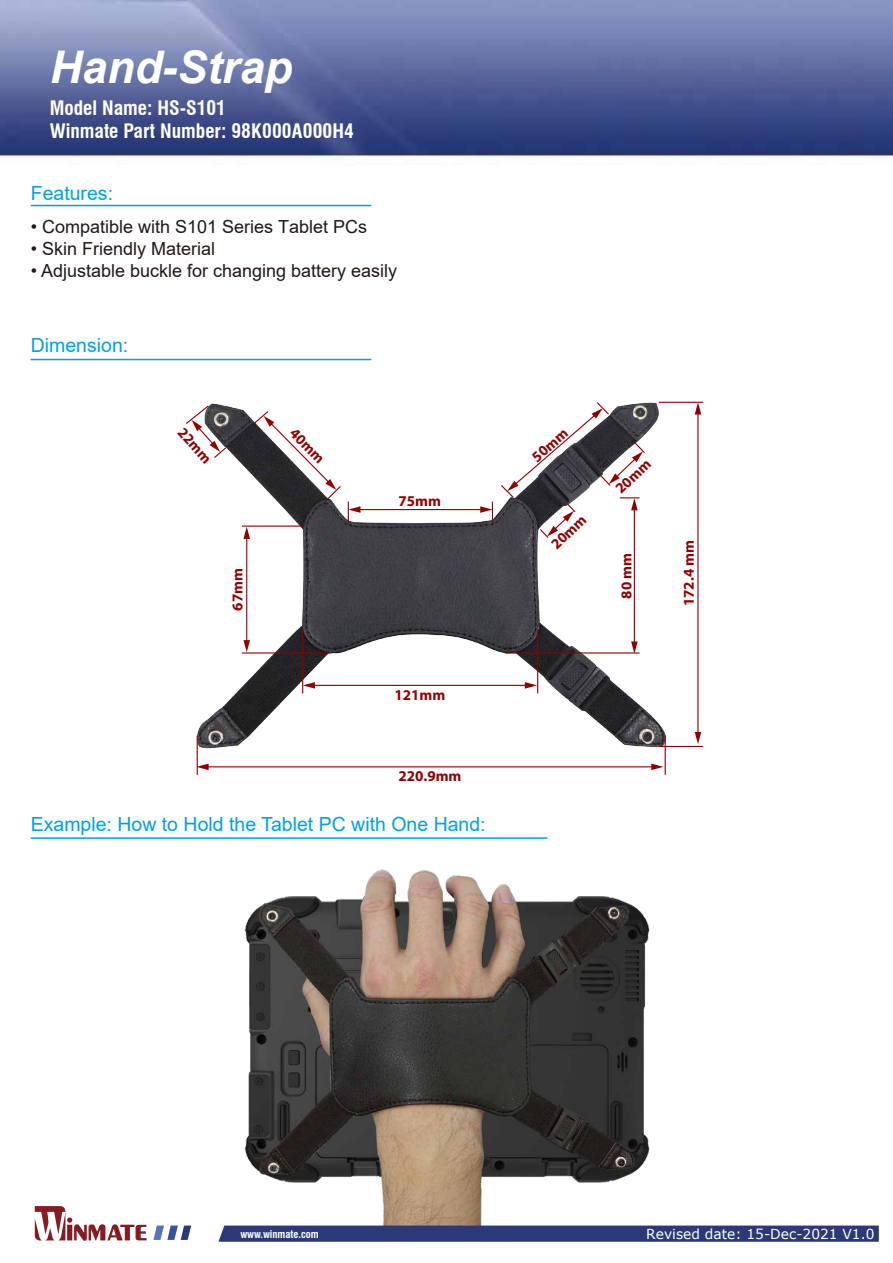
<style>
.page{position:relative;width:893px;height:1263px;background:#fff}
.page>*{position:absolute;margin:0;border:0;box-sizing:border-box;transform-origin:0 0}
.t1{font:italic 700 45px "Arial";color:#fff}
.t2{font:19.5px "Arial";color:#00a0e9}
.t3{font:700 condensed 19.5px/23.4px "Swiss 721 BT";color:#fff}
.t4{font:18px "Arial";color:#221815}
.t5{font:700 15px "Myriad Pro";color:#910000}
.t6{font:13.8px "Verdana";color:#fff}
.t7{font:700 condensed 10.5px "Swiss 721 BT";color:#fff}
</style>
<div class="page">
<img style="left:196px;top:401px;width:488px;height:362px">
<img style="left:0;top:0;width:893px;height:160px">
<hr style="left:31px;top:205px;width:340px;height:1px;background:#00a0e9">
<hr style="left:31px;top:837px;width:517px;height:2px;background:#00a0e9">
<hr style="left:31px;top:359px;width:340px;height:1px;background:#00a0e9">
<img style="left:236px;top:837px;width:414px;height:388px">
<svg style="left:218px;top:1225px;width:661px;height:17px;background:#35427f"></svg>
<svg style="left:153px;top:1225px;width:38px;height:15px"></svg>
<svg style="left:35px;top:1206px;width:112px;height:35px"></svg>
<hr style="left:659px;top:402px;width:44px;height:1px;background:#910000">
<hr style="left:659px;top:746px;width:44px;height:1px;background:#910000">
<hr style="left:697px;top:412px;width:1px;height:322px;background:#910000">
<svg style="left:695px;top:402px;width:6px;height:12px"></svg>
<svg style="left:695px;top:732px;width:6px;height:12px"></svg>
<hr style="left:506px;top:652px;width:133px;height:1px;background:#910000">
<hr style="left:634px;top:508px;width:1px;height:136px;background:#910000">
<svg style="left:631px;top:641px;width:7px;height:13px"></svg>
<hr style="left:242px;top:525px;width:63px;height:2px;background:#910000">
<hr style="left:242px;top:652px;width:89px;height:1px;background:#910000">
<hr style="left:246px;top:537px;width:1px;height:105px;background:#910000">
<svg style="left:243px;top:527px;width:7px;height:12px"></svg>
<svg style="left:243px;top:640px;width:7px;height:12px"></svg>
<hr style="left:313px;top:685px;width:214px;height:1px;background:#910000">
<svg style="left:525px;top:682px;width:12px;height:7px"></svg>
<svg style="left:303px;top:682px;width:12px;height:7px"></svg>
<hr style="left:302px;top:631px;width:1px;height:62px;background:#910000">
<hr style="left:537px;top:631px;width:1px;height:62px;background:#910000">
<hr style="left:206px;top:766px;width:447px;height:1px;background:#910000">
<svg style="left:651px;top:763px;width:12px;height:7px"></svg>
<svg style="left:196px;top:763px;width:13px;height:7px"></svg>
<hr style="left:197px;top:736px;width:1px;height:38px;background:#910000">
<hr style="left:665px;top:736px;width:1px;height:38px;background:#910000">
<svg style="left:253px;top:410px;width:89px;height:91px"></svg>
<svg style="left:500px;top:401px;width:146px;height:138px"></svg>
<svg style="left:186px;top:405px;width:41px;height:54px"></svg>
<hr style="left:358px;top:509px;width:124px;height:1px;background:#910000">
<svg style="left:348px;top:502px;width:12px;height:20px"></svg>
<svg style="left:480px;top:502px;width:13px;height:20px"></svg>
<h1 class="t1" style="left:50px;top:37px;width:244px">Hand-Strap</h1>
<p class="t3" style="left:50px;top:96px;width:306px">Model Name: HS-S101<br>Winmate Part Number: 98K000A000H4</p>
<p class="t2" style="left:31px;top:179px;width:84px">Features:</p>
<p class="t4" style="left:31px;top:215px;width:338px">• Compatible with S101 Series Tablet PCs</p>
<p class="t4" style="left:31px;top:236px;width:186px">• Skin Friendly Material</p>
<p class="t4" style="left:31px;top:258px;width:368px">• Adjustable buckle for changing battery easily</p>
<p class="t2" style="left:31px;top:331px;width:99px">Dimension:</p>
<p class="t5" style="left:188px;top:423px;width:44px;rotate:48deg">22mm</p>
<p class="t5" style="left:299px;top:424px;width:44px;rotate:46deg">40mm</p>
<p class="t5" style="left:228px;top:611px;width:44px;rotate:-90deg">67mm</p>
<p class="t5" style="left:399px;top:491px;width:44px">75mm</p>
<p class="t5" style="left:394px;top:685px;width:52px">121mm</p>
<p class="t5" style="left:398px;top:766px;width:64px">220.9mm</p>
<p class="t2" style="left:31px;top:811px;width:456px">Example: How to Hold the Tablet PC with One Hand:</p>
<p class="t5" style="left:527px;top:451px;width:44px;rotate:-41deg">50mm</p>
<p class="t5" style="left:546px;top:539px;width:44px;rotate:-44deg">20mm</p>
<p class="t5" style="left:611px;top:484px;width:44px;rotate:-44deg">20mm</p>
<p class="t5" style="left:617px;top:599px;width:47px;rotate:-90deg">80 mm</p>
<p class="t5" style="left:679px;top:606px;width:68px;rotate:-90deg">172.4 mm</p>
<p class="t7" style="left:240px;top:1227px;width:80px">www.winmate.com</p>
<p class="t6" style="left:646px;top:1224px;width:230px">Revised date: 15-Dec-2021 V1.0</p>
</div>
